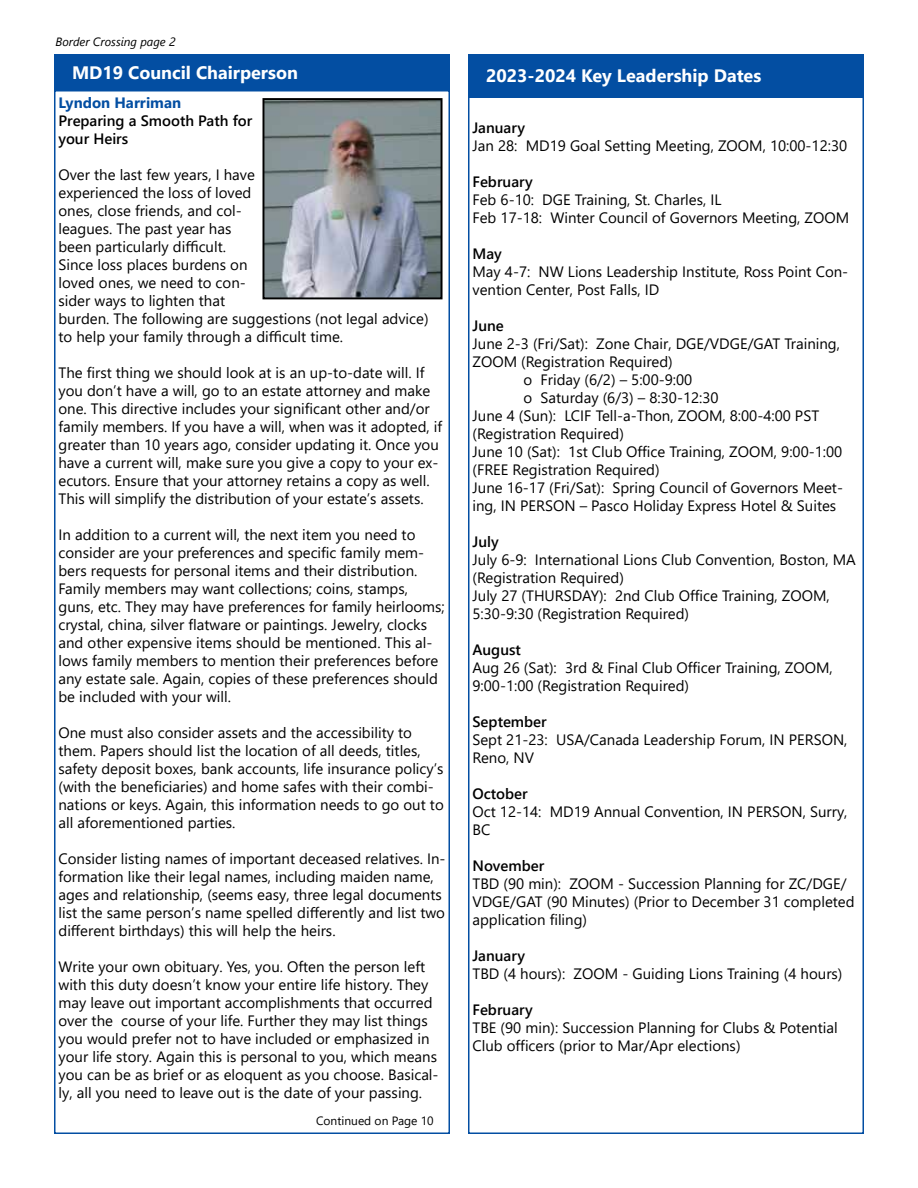
<style>
.page{position:relative;width:918px;height:1188px;background:#fff}
.page>*{position:absolute;margin:0;border:0;box-sizing:border-box;transform-origin:0 0}
.t1{font:700 18px "Segoe UI";color:#fff}
.t2{font:15px/18px "Segoe UI";color:#000}
.t3{font:600 15px/18px "Segoe UI";color:#000}
.t4{font:700 15px "Segoe UI";color:#034ea2}
.t5{font:italic 12px "Segoe UI";color:#000}
.t6{font:12px "Segoe UI";color:#000}
</style>
<div class="page">
<div style="left:54px;top:90px;width:396px;height:1044px;border:2px solid #034ea2"></div>
<div style="left:54px;top:54px;width:396px;height:36px;background:#034ea2"></div>
<div style="left:468px;top:54px;width:396px;height:43px;background:#034ea2"></div>
<div style="left:468px;top:90px;width:396px;height:1044px;border:2px solid #034ea2"></div>
<img style="left:266px;top:101px;width:174px;height:195px">
<div style="left:263px;top:98px;width:180px;height:201px;border:2px solid #000"></div>
<p class="t5" style="left:56px;top:31px;width:122px">Border Crossing page 2</p>
<p class="t1" style="left:72px;top:55px;width:228px">MD19 Council Chairperson</p>
<p class="t1" style="left:486px;top:59px;width:277px">2023-2024 Key Leadership Dates</p>
<p class="t3" style="left:472px;top:117px;width:54px">January</p>
<p class="t2" style="left:472px;top:135px;width:376px">Jan 28: MD19 Goal Setting Meeting, ZOOM, 10:00-12:30</p>
<p class="t3" style="left:472px;top:171px;width:62px">February</p>
<p class="t2" style="left:472px;top:189px;width:378px">Feb 6-10: DGE Training, St. Charles, IL<br>Feb 17-18: Winter Council of Governors Meeting, ZOOM</p>
<p class="t3" style="left:472px;top:243px;width:31px">May</p>
<p class="t2" style="left:472px;top:261px;width:377px">May 4-7: NW Lions Leadership Institute, Ross Point Con&shy;vention Center, Post Falls, ID</p>
<p class="t3" style="left:472px;top:315px;width:33px">June</p>
<p class="t2" style="left:472px;top:333px;width:369px">June 2-3 (Fri/Sat): Zone Chair, DGE/VDGE/GAT Training,</p>
<p class="t2" style="left:472px;top:351px;width:202px">ZOOM (Registration Required)</p>
<p class="t2" style="left:524px;top:369px;width:170px">o Friday (6/2) – 5:00-9:00</p>
<p class="t2" style="left:524px;top:387px;width:197px">o Saturday (6/3) – 8:30-12:30</p>
<p class="t2" style="left:472px;top:405px;width:348px">June 4 (Sun): LCIF Tell-a-Thon, ZOOM, 8:00-4:00 PST</p>
<p class="t2" style="left:472px;top:423px;width:153px">(Registration Required)</p>
<p class="t2" style="left:472px;top:441px;width:371px">June 10 (Sat): 1st Club Office Training, ZOOM, 9:00-1:00</p>
<p class="t2" style="left:472px;top:459px;width:189px">(FREE Registration Required)</p>
<p class="t2" style="left:472px;top:477px;width:372px">June 16-17 (Fri/Sat): Spring Council of Governors Meet-</p>
<p class="t2" style="left:472px;top:495px;width:365px">ing, IN PERSON – Pasco Holiday Express Hotel &amp; Suites</p>
<p class="t3" style="left:472px;top:531px;width:28px">July</p>
<p class="t2" style="left:472px;top:549px;width:385px">July 6-9: International Lions Club Convention, Boston, MA (Registration Required)<br>July 27 (THURSDAY): 2nd Club Office Training, ZOOM, 5:30-9:30 (Registration Required)</p>
<p class="t3" style="left:472px;top:639px;width:50px">August</p>
<p class="t2" style="left:472px;top:657px;width:362px">Aug 26 (Sat): 3rd &amp; Final Club Officer Training, ZOOM,<br>9:00-1:00 (Registration Required)</p>
<p class="t3" style="left:472px;top:711px;width:76px">September</p>
<p class="t2" style="left:472px;top:729px;width:377px">Sept 21-23: USA/Canada Leadership Forum, IN PERSON,<br>Reno, NV</p>
<p class="t3" style="left:472px;top:783px;width:57px">October</p>
<p class="t2" style="left:472px;top:801px;width:377px">Oct 12-14: MD19 Annual Convention, IN PERSON, Surry,<br>BC</p>
<p class="t3" style="left:472px;top:855px;width:73px">November</p>
<p class="t2" style="left:472px;top:873px;width:384px">TBD (90 min): ZOOM - Succession Planning for ZC/DGE/<br>VDGE/GAT (90 Minutes) (Prior to December 31 completed application filing)</p>
<p class="t3" style="left:472px;top:945px;width:54px">January</p>
<p class="t2" style="left:472px;top:963px;width:371px">TBD (4 hours): ZOOM - Guiding Lions Training (4 hours)</p>
<p class="t3" style="left:472px;top:999px;width:62px">February</p>
<p class="t2" style="left:472px;top:1017px;width:367px">TBE (90 min): Succession Planning for Clubs &amp; Potential<br>Club officers (prior to Mar/Apr elections)</p>
<p class="t4" style="left:58px;top:89px;width:124px">Lyndon Harriman</p>
<p class="t3" style="left:58px;top:111px;width:195px">Preparing a Smooth Path for your Heirs</p>
<p class="t2" style="left:58px;top:165px;width:372px">Over the last few years, I have<br>experienced the loss of loved<br>ones, close friends, and col-<br>leagues. The past year has<br>been particularly difficult.<br>Since loss places burdens on<br>loved ones, we need to con-<br>sider ways to lighten that<br>burden. The following are suggestions (not legal advice) to help your family through a difficult time.</p>
<p class="t2" style="left:58px;top:363px;width:385px">The first thing we should look at is an up-to-date will. If you don’t have a will, go to an estate attorney and make one. This directive includes your significant other and/or family members. If you have a will, when was it adopted, if greater than 10 years ago, consider updating it. Once you have a current will, make sure you give a copy to your ex&shy;ecutors. Ensure that your attorney retains a copy as well.<br>This will simplify the distribution of your estate’s assets.</p>
<p class="t2" style="left:58px;top:525px;width:388px">In addition to a current will, the next item you need to consider are your preferences and specific family mem&shy;bers requests for personal items and their distribution.<br>Family members may want collections; coins, stamps, guns, etc. They may have preferences for family heirlooms; crystal, china, silver flatware or paintings. Jewelry, clocks and other expensive items should be mentioned. This al&shy;lows family members to mention their preferences before any estate sale. Again, copies of these preferences should be included with your will.</p>
<p class="t2" style="left:58px;top:723px;width:387px">One must also consider assets and the accessibility to them. Papers should list the location of all deeds, titles, safety deposit boxes, bank accounts, life insurance policy’s (with the beneficiaries) and home safes with their combi&shy;nations or keys. Again, this information needs to go out to all aforementioned parties.</p>
<p class="t2" style="left:58px;top:849px;width:388px">Consider listing names of important deceased relatives. In&shy;formation like their legal names, including maiden name, ages and relationship, (seems easy, three legal documents list the same person’s name spelled differently and list two different birthdays) this will help the heirs.</p>
<p class="t2" style="left:58px;top:957px;width:382px">Write your own obituary. Yes, you. Often the person left with this duty doesn’t know your entire life history. They may leave out important accomplishments that occurred over the course of your life. Further they may list things you would prefer not to have included or emphasized in your life story. Again this is personal to you, which means you can be as brief or as eloquent as you choose. Basical&shy;ly, all you need to leave out is the date of your passing.</p>
<p class="t6" style="left:316px;top:1109px;width:119px">Continued on Page 10</p>
</div>
